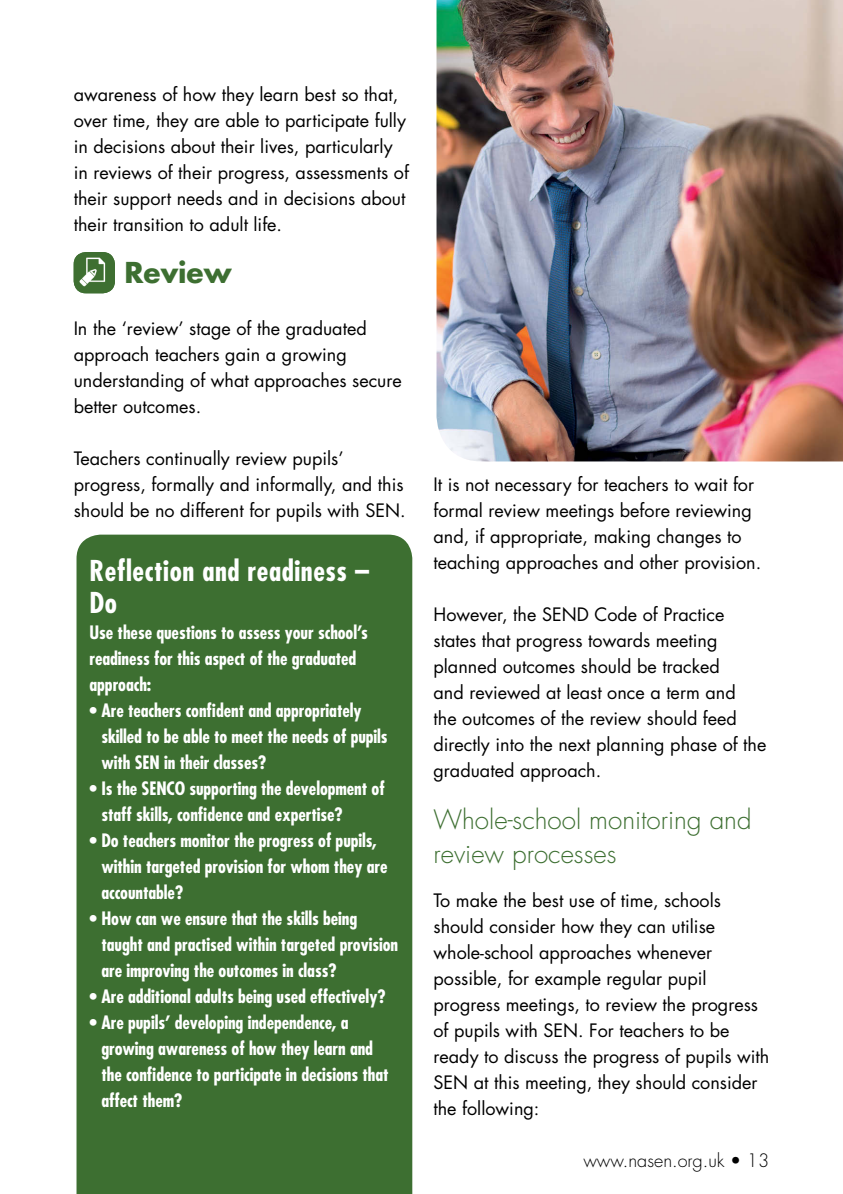
<style>
.page{position:relative;width:843px;height:1194px;background:#fff}
.page>*{position:absolute;margin:0;border:0;box-sizing:border-box;transform-origin:0 0}
.t1{font:700 condensed 28px/32px "Futura";letter-spacing:.02em;color:#fff}
.t2{font:700 28px "Futura";color:#3d6f31}
.t3{font:300 26px/34px "Futura";color:#3d6f31}
.t4{font:18px/26px "Futura";color:#000}
.t5{font:700 condensed 18px/26px "Futura";letter-spacing:-.005em;color:#fff}
.t6{font:300 18px "Futura";color:#000}
</style>
<div class="page">
<img style="left:74px;top:252px;width:41px;height:41px">
<div style="left:76px;top:535px;width:336px;height:659px;background:#3d6f31"></div>
<img style="left:436px;top:0;width:406px;height:461px">
<svg style="left:839px;top:0;width:4px;height:3px"></svg>
<p class="t4" style="left:74px;top:81px;width:336px">awareness of how they learn best so that, over time, they are able to participate fully in decisions about their lives, particularly in reviews of their progress, assessments of their support needs and in decisions about their transition to adult life.</p>
<h1 class="t2" style="left:124px;top:253px;width:108px">Review</h1>
<p class="t4" style="left:74px;top:315px;width:329px">In the ‘review’ stage of the graduated approach teachers gain a growing understanding of what approaches secure better outcomes.</p>
<p class="t4" style="left:74px;top:445px;width:333px">Teachers continually review pupils’ progress, formally and informally, and this should be no different for pupils with SEN.</p>
<h1 class="t1" style="left:90px;top:554px;width:281px">Reflection and readiness –<br>Do</h1>
<p class="t5" style="left:90px;top:619px;width:280px">Use these questions to assess your school’s readiness for this aspect of the graduated approach:</p>
<p class="t5" style="left:101px;top:697px;width:288px;text-indent:-12px">• Are teachers confident and appropriately skilled to be able to meet the needs of pupils with SEN in their classes?</p>
<p class="t5" style="left:101px;top:775px;width:285px;text-indent:-12px">• Is the SENCO supporting the development of staff skills, confidence and expertise?</p>
<p class="t5" style="left:101px;top:827px;width:287px;text-indent:-12px">• Do teachers monitor the progress of pupils, within targeted provision for whom they are accountable?</p>
<p class="t5" style="left:101px;top:905px;width:298px;text-indent:-12px">• How can we ensure that the skills being taught and practised within targeted provision are improving the outcomes in class?</p>
<p class="t5" style="left:90px;top:983px;width:297px">• Are additional adults being used effectively?</p>
<p class="t5" style="left:101px;top:1009px;width:289px;text-indent:-12px">• Are pupils’ developing independence, a growing awareness of how they learn and the confidence to participate in decisions that affect them?</p>
<p class="t4" style="left:433px;top:471px;width:329px">It is not necessary for teachers to wait for formal review meetings before reviewing and, if appropriate, making changes to teaching approaches and other provision.</p>
<p class="t4" style="left:433px;top:601px;width:334px">However, the SEND Code of Practice states that progress towards meeting planned outcomes should be tracked<br>and reviewed at least once a term and<br>the outcomes of the review should feed directly into the next planning phase of the graduated approach.</p>
<h2 class="t3" style="left:433px;top:803px;width:319px">Whole-school monitoring and review processes</h2>
<p class="t4" style="left:433px;top:887px;width:337px">To make the best use of time, schools should consider how they can utilise whole-school approaches whenever possible, for example regular pupil progress meetings, to review the progress of pupils with SEN. For teachers to be ready to discuss the progress of pupils with SEN at this meeting, they should consider the following:</p>
<p class="t6" style="left:583px;top:1149px;width:187px">www.nasen.org.uk • 13</p>
</div>
